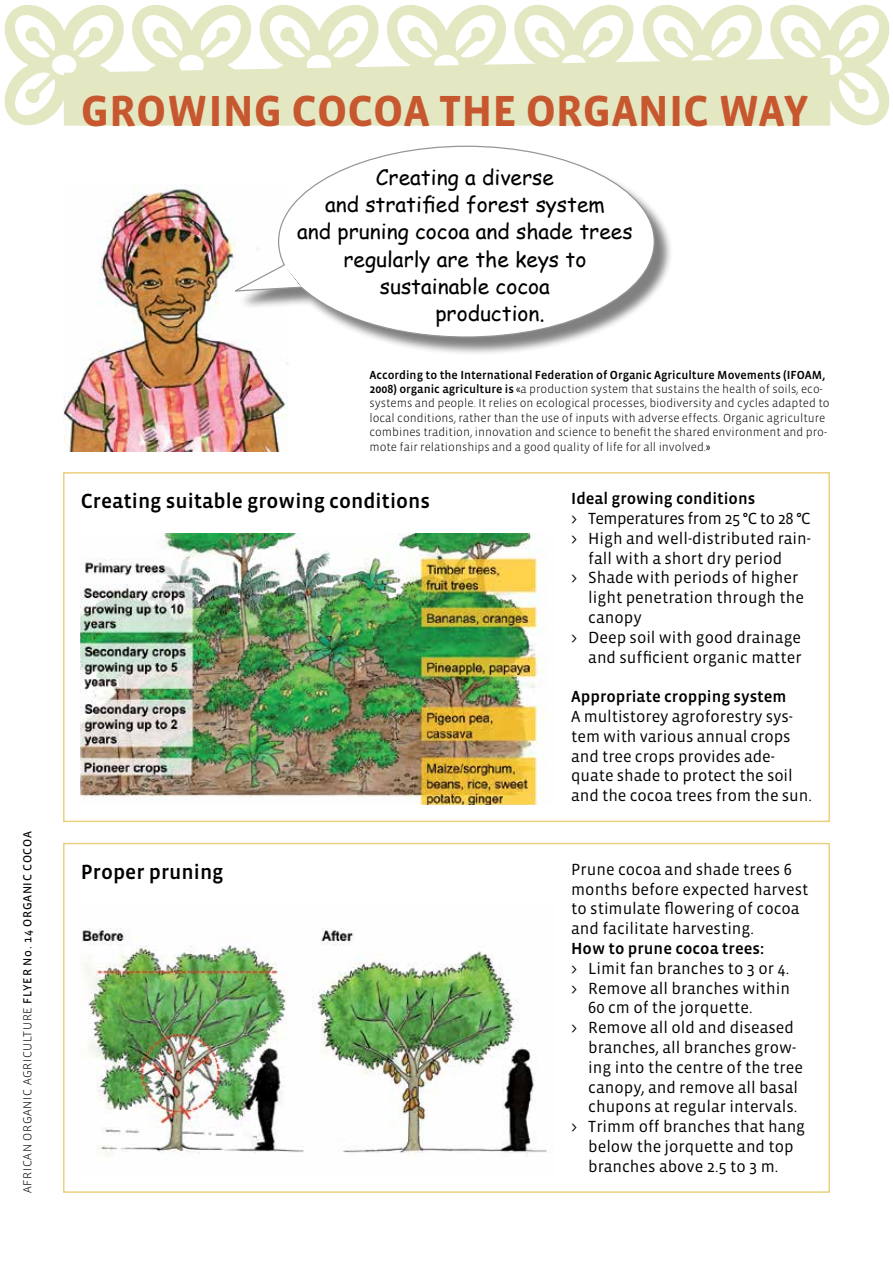
<style>
.page{position:relative;width:893px;height:1263px;background:#fff}
.page>*{position:absolute;margin:0;border:0;box-sizing:border-box;transform-origin:0 0}
.t1{font:700 44.55px "Vista Sans OT";color:#c6572e}
.t2{font:21px "Comic Sans MS";color:#000}
.t3{font:500 21px "Vista Sans OT";color:#000}
.t4{font:16.5px/19.8px "Vista Sans OT";color:#000}
.t5{font:500 16.5px "Vista Sans OT";color:#000}
.t6{font:16.5px "Vista Sans OT";letter-spacing:-.025em;color:#000}
.t7{font:300 12px/14.4px "Vista Sans OT";color:#000}
.t8{font:300 12px "Vista Sans OT";letter-spacing:.05em;color:#000}
.s1{font-weight:400}
.s2{font-weight:500}
.s3{font-family:"Formata BQ"}
</style>
<div class="page">
<svg style="left:4px;top:5px;width:886px;height:121px"></svg>
<div style="left:52px;top:55px;width:24px;height:20px;background:#fff;border-radius:50%"></div>
<svg style="left:64px;top:58px;width:766px;height:68px;fill:#e3e7c2"></svg>
<div style="left:63px;top:472px;width:767px;height:350px;border:2px solid #ecd180"></div>
<div style="left:63px;top:843px;width:767px;height:350px;border:2px solid #ecd180"></div>
<img style="left:63px;top:185px;width:225px;height:266px">
<div style="left:238px;top:148px;width:436px;height:208px;background:#000;opacity:.5"></div>
<svg style="left:230px;top:145px;width:425px;height:193px"></svg>
<img style="left:81px;top:534px;width:465px;height:270px">
<img style="left:82px;top:928px;width:465px;height:228px">
<p class="t8" style="left:21px;top:1193px;width:363px;rotate:-90deg">AFRICAN ORGANIC AGRICULTURE <span class="s1">FLYER No. 14 ORGANIC COCOA</span></p>
<h1 class="t1" style="left:81px;top:88px;width:265px">GROWING COCO</h1>
<h1 class="t1" style="left:403px;top:88px;width:406px">A THE ORGANIC WAY</h1>
<p class="t2" style="left:376px;top:162px;width:179px">Creating a diverse</p>
<p class="t2" style="left:325px;top:189px;width:281px">and stratified forest system</p>
<p class="t2" style="left:297px;top:216px;width:337px">and pruning cocoa and shade trees</p>
<p class="t2" style="left:343px;top:243px;width:244px">regularly are the keys to</p>
<p class="t2" style="left:380px;top:270px;width:172px">sustainable cocoa</p>
<p class="t2" style="left:435px;top:297px;width:111px">production.</p>
<p class="t7" style="left:369px;top:368px;width:462px"><span class="s2">According to the International Federation of Organic Agriculture Movements (IFOAM, 2008) organic agriculture is</span> <span class="s3">«</span>a production system that sustains the health of soils, eco&shy;systems and people. It relies on ecological processes, biodiversity and cycles adapted to local conditions, rather than the use of inputs with adverse effects. Organic agriculture combines tradition, innovation and science to benefit the shared environment and pro&shy;mote fair relationships and a good quality of life for all involved.<span class="s3">»</span></p>
<p class="t3" style="left:81px;top:490px;width:351px">Creating suitable growing conditions</p>
<p class="t3" style="left:81px;top:861px;width:144px">Proper pruning</p>
<p class="t5" style="left:571px;top:490px;width:186px">Ideal growing conditions</p>
<p class="t6" style="left:571px;top:510px;width:241px">&gt; Temperatures from 25 °C to 28 °C</p>
<p class="t4" style="left:571px;top:529px;width:241px">&gt; High and well-distributed rain-</p>
<p class="t4" style="left:588px;top:548px;width:196px">fall with a short dry period</p>
<p class="t4" style="left:571px;top:568px;width:229px">&gt; Shade with periods of higher</p>
<p class="t4" style="left:588px;top:588px;width:217px">light penetration through the</p>
<p class="t4" style="left:588px;top:608px;width:55px">canopy</p>
<p class="t4" style="left:571px;top:628px;width:231px">&gt; Deep soil with good drainage</p>
<p class="t4" style="left:588px;top:647px;width:215px">and sufficient organic matter</p>
<p class="t5" style="left:571px;top:688px;width:217px">Appropriate cropping system</p>
<p class="t4" style="left:571px;top:707px;width:242px">A multistorey agroforestry sys&shy;tem with various annual crops and tree crops provides ade&shy;quate shade to protect the soil and the cocoa trees from the sun.</p>
<p class="t4" style="left:571px;top:860px;width:239px">Prune cocoa and shade trees 6 months before expected harvest to stimulate flowering of cocoa and facilitate harvesting.</p>
<p class="t5" style="left:571px;top:940px;width:194px">How to prune cocoa trees:</p>
<p class="t4" style="left:571px;top:959px;width:220px">&gt; Limit fan branches to 3 or 4.</p>
<p class="t4" style="left:571px;top:978px;width:220px">&gt; Remove all branches within</p>
<p class="t4" style="left:588px;top:998px;width:166px">60 cm of the jorquette.</p>
<p class="t4" style="left:571px;top:1018px;width:224px">&gt; Remove all old and diseased</p>
<p class="t4" style="left:588px;top:1038px;width:210px">branches, all branches grow-</p>
<p class="t4" style="left:588px;top:1058px;width:216px">ing into the centre of the tree</p>
<p class="t4" style="left:588px;top:1077px;width:211px">canopy, and remove all basal</p>
<p class="t4" style="left:588px;top:1097px;width:211px">chupons at regular intervals.</p>
<p class="t4" style="left:571px;top:1117px;width:235px">&gt; Trimm off branches that hang</p>
<p class="t4" style="left:588px;top:1137px;width:207px">below the jorquette and top</p>
<p class="t4" style="left:588px;top:1157px;width:192px">branches above 2.5 to 3 m.</p>
</div>
